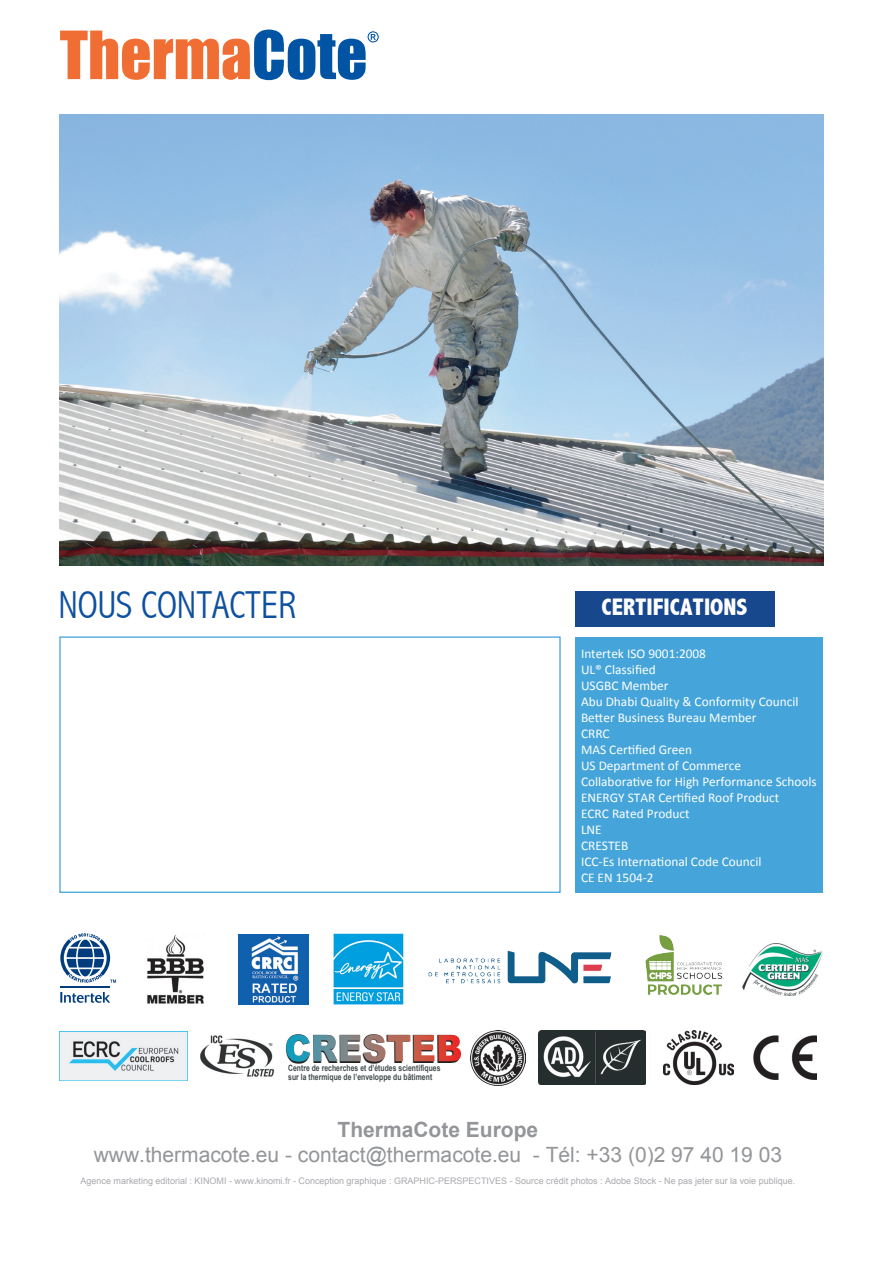
<style>
.page{position:relative;width:893px;height:1263px;background:#fff}
.page>*{position:absolute;margin:0;border:0;box-sizing:border-box;transform-origin:0 0}
.t1{font:900 39.15px "Arial";letter-spacing:-.015em;color:#231f20;scale:.86 1}
.t2{font:300 condensed 39px "Abadi";color:#0e50a0}
.t3{font:800 condensed 24px "Abadi";color:#fff}
.t4{font:21px "Arial";color:#939598}
.t5{font:700 21px "Arial";color:#939598}
.t6{font:13.35px/16px "Calibri";color:#fff}
.t7{font:9px "Arial";color:#a8a9ad}
.t8{font:700 8.7px/8.7px "Arial";color:#434b4c;scale:.79 1}
</style>
<div class="page">
<div style="left:575px;top:637px;width:247px;height:255px;background:#45a5db"></div>
<div style="left:59px;top:636px;width:502px;height:257px;border:1px solid #45a5db"></div>
<svg style="left:286px;top:1034px;width:175px;height:28px"></svg>
<img style="left:539px;top:1031px;width:106px;height:53px">
<img style="left:147px;top:934px;width:57px;height:70px">
<img style="left:645px;top:935px;width:79px;height:60px">
<img style="left:60px;top:1032px;width:128px;height:48px">
<img style="left:333px;top:933px;width:71px;height:72px">
<img style="left:200px;top:1035px;width:75px;height:42px">
<img style="left:754px;top:1035px;width:62px;height:45px">
<img style="left:428px;top:951px;width:184px;height:33px">
<img style="left:742px;top:944px;width:81px;height:51px">
<img style="left:664px;top:1031px;width:69px;height:53px">
<img style="left:471px;top:1031px;width:55px;height:54px">
<svg style="left:60px;top:992px;width:50px;height:11px"></svg>
<hr style="left:60px;top:986px;width:50px;height:2px;background:#013d7d">
<svg style="left:60px;top:933px;width:56px;height:50px"></svg>
<svg style="left:60px;top:29px;width:320px;height:52px"></svg>
<img style="left:60px;top:114px;width:763px;height:451px">
<div style="left:575px;top:591px;width:199px;height:35px;background:#17478d"></div>
<img style="left:238px;top:934px;width:70px;height:70px">
<h2 class="t2" style="left:58px;top:582px;width:239px">NOUS CONTACTER</h2>
<h1 class="t1" style="left:285px;top:1020px;width:207px">CRESTEB</h1>
<p class="t8" style="left:288px;top:1064px;width:195px">Centre de recherches et d’études scientifiques sur la thermique de l’enveloppe du bâtiment</p>
<h3 class="t3" style="left:602px;top:593px;width:147px">CERTIFICATIONS</h3>
<p class="t6" style="left:581px;top:645px;width:237px">Intertek ISO 9001:2008<br>UL® Classified<br>USGBC Member<br>Abu Dhabi Quality &amp; Conformity Council<br>Better Business Bureau Member<br>CRRC<br>MAS Certified Green<br>US Department of Commerce<br>Collaborative for High Performance Schools<br>ENERGY STAR Certified Roof Product<br>ECRC Rated Product<br>LNE<br>CRESTEB<br>ICC-Es International Code Council<br>CE EN 1504-2</p>
<h3 class="t5" style="left:338px;top:1115px;width:202px">ThermaCote Europe</h3>
<h3 class="t4" style="left:94px;top:1141px;width:690px">www.thermacote.eu - contact@thermacote.eu - Tél: +33 (0)2 97 40 19 03</h3>
<p class="t7" style="left:81px;top:1174px;width:716px">Agence marketing editorial : KINOMI - www.kinomi.fr - Conception graphique : GRAPHIC-PERSPECTIVES - Source crédit photos : Adobe Stock - Ne pas jeter sur la voie publique.</p>
</div>
